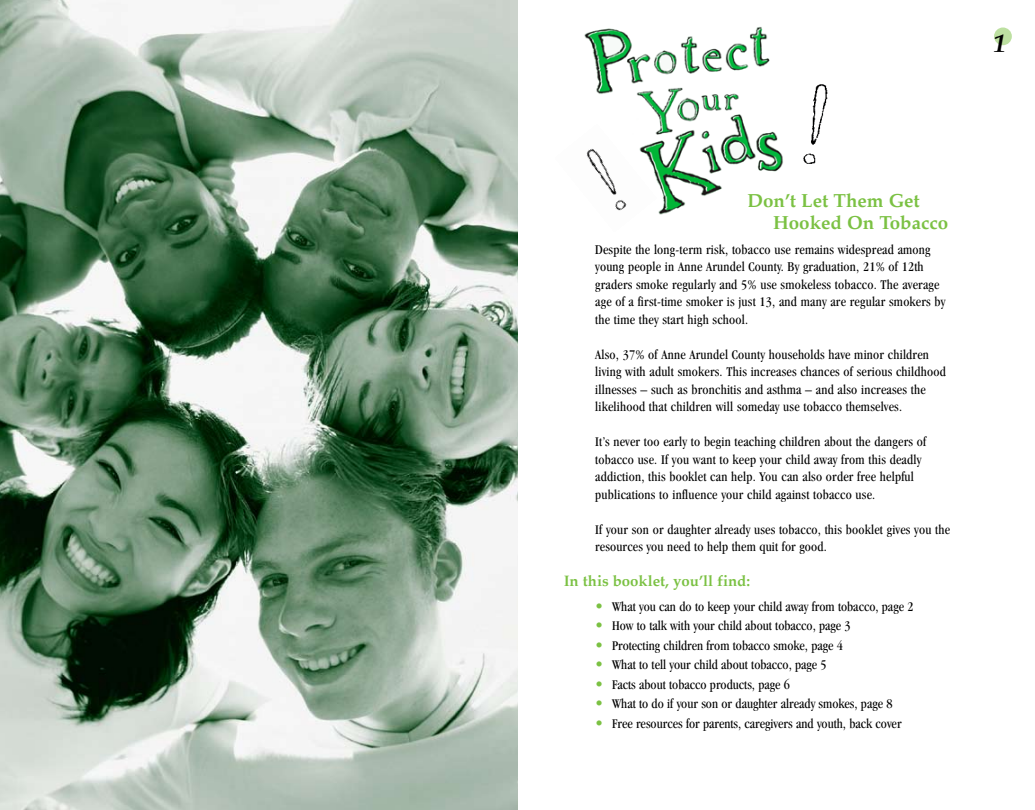
<style>
.page{position:relative;width:1035px;height:810px;background:#fff}
.page>*{position:absolute;margin:0;border:0;box-sizing:border-box;transform-origin:0 0}
.t1{font:italic 700 25.75px "Palatino";color:#000}
.t2{font:700 18.75px/22.5px "Palatino";color:#7bc143}
.t3{font:700 15px "Palatino";color:#7bc143}
.t4{font:condensed 13.75px/17.5px "Garamond";letter-spacing:.015em;color:#000}
.s1{font-size:16.25px;color:#7bc143}
</style>
<div class="page">
<img style="left:584px;top:26px;width:199px;height:189px">
<img style="left:803px;top:84px;width:25px;height:80px">
<img style="left:0;top:0;width:518px;height:810px">
<div style="left:994px;top:27px;width:18px;height:18px;background:#bde0a1;border-radius:50%"></div>
<img style="left:584px;top:124px;width:73px;height:91px">
<h1 class="t1" style="left:993px;top:27px;width:14px">1</h1>
<h2 class="t2" style="left:773px;top:191px;width:176px;text-indent:-26px">Don’t Let Them Get<br>Hooked On Tobacco</h2>
<p class="t4" style="left:595px;top:240px;width:352px">Despite the long-term risk, tobacco use remains widespread among young people in Anne Arundel County. By graduation, 21% of 12th graders smoke regularly and 5% use smokeless tobacco. The average age of a first-time smoker is just 13, and many are regular smokers by the time they start high school.</p>
<p class="t4" style="left:595px;top:345px;width:352px">Also, 37% of Anne Arundel County households have minor children living with adult smokers. This increases chances of serious childhood illnesses – such as bronchitis and asthma – and also increases the likelihood that children will someday use tobacco themselves.</p>
<p class="t4" style="left:595px;top:433px;width:332px">It’s never too early to begin teaching children about the dangers of tobacco use. If you want to keep your child away from this deadly addiction, this booklet can help. You can also order free helpful publications to influence your child against tobacco use.</p>
<p class="t4" style="left:595px;top:520px;width:356px">If your son or daughter already uses tobacco, this booklet gives you the resources you need to help them quit for good.</p>
<p class="t3" style="left:564px;top:571px;width:188px">In this booklet, you’ll find:</p>
<p class="t4" style="left:595px;top:597px;width:320px"><span class="s1">•</span> What you can do to keep your child away from tobacco, page 2</p>
<p class="t4" style="left:595px;top:617px;width:257px"><span class="s1">•</span> How to talk with your child about tobacco, page 3</p>
<p class="t4" style="left:595px;top:636px;width:249px"><span class="s1">•</span> Protecting children from tobacco smoke, page 4</p>
<p class="t4" style="left:595px;top:656px;width:233px"><span class="s1">•</span> What to tell your child about tobacco, page 5</p>
<p class="t4" style="left:595px;top:675px;width:196px"><span class="s1">•</span> Facts about tobacco products, page 6</p>
<p class="t4" style="left:595px;top:695px;width:299px"><span class="s1">•</span> What to do if your son or daughter already smokes, page 8</p>
<p class="t4" style="left:595px;top:714px;width:308px"><span class="s1">•</span> Free resources for parents, caregivers and youth, back cover</p>
</div>
